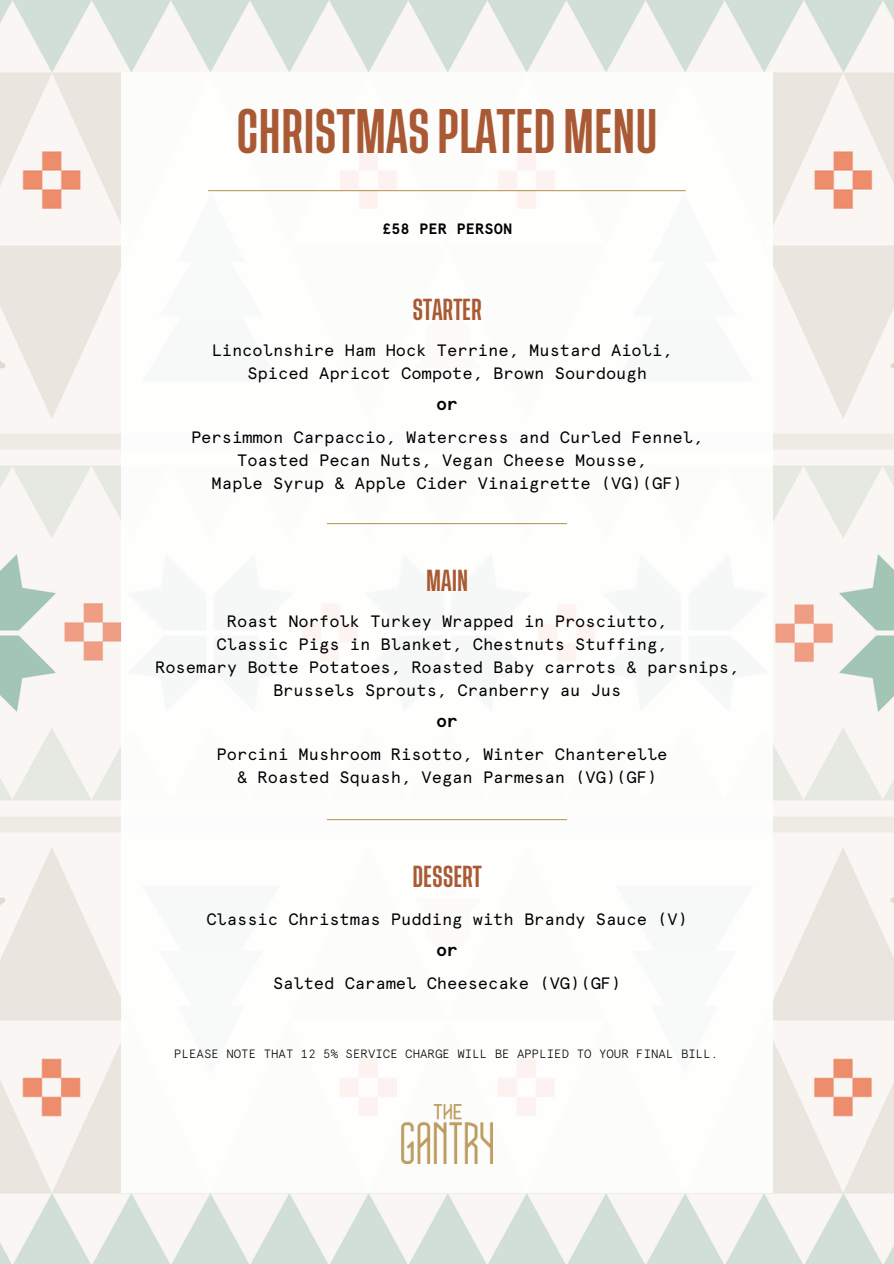
<style>
.page{position:relative;width:894px;height:1264px;background:#fff}
.page>*{position:absolute;margin:0;border:0;box-sizing:border-box;transform-origin:0 0}
.t1{font:500 46.5px "Tusker Grotesk 4500";color:#a95a34}
.t2{font:500 22.5px "Tusker Grotesk 4500";color:#a95a34}
.t3{font:700 18px "Apercu Mono Pro";color:#000}
.t4{font:16.5px/23px "Apercu Mono";color:#000}
.t5{font:700 15px "Apercu Mono Pro";color:#000}
.t6{font:300 12px "Apercu Mono Pro";color:#000}
</style>
<div class="page">
<img style="left:0;top:0;width:893px;height:1263px">
<div style="left:121px;top:72px;width:651px;height:1120px;background:#fff"></div>
<hr style="left:208px;top:190px;width:477px;height:1px;background:#bd9b60">
<hr style="left:327px;top:523px;width:240px;height:1px;background:#bd9b60">
<hr style="left:327px;top:819px;width:240px;height:1px;background:#bd9b60">
<img style="left:402px;top:1104px;width:90px;height:59px">
<h1 class="t1" style="left:236px;top:109px;width:422px">CHRISTMAS PLATED MENU</h1>
<p class="t5" style="left:382px;top:222px;width:132px">£58 PER PERSON</p>
<h2 class="t2" style="left:412px;top:299px;width:71px">STARTER</h2>
<p class="t4" style="left:247px;top:338px;width:426px;text-indent:-36px">Lincolnshire Ham Hock Terrine, Mustard Aioli,<br>Spiced Apricot Compote, Brown Sourdough</p>
<p class="t3" style="left:436px;top:396px;width:24px">or</p>
<p class="t4" style="left:191px;top:425px;width:513px">Persimmon Carpaccio, Watercress and Curled Fennel,</p>
<p class="t4" style="left:237px;top:448px;width:411px">Toasted Pecan Nuts, Vegan Cheese Mousse,</p>
<p class="t4" style="left:211px;top:471px;width:472px">Maple Syrup &amp; Apple Cider Vinaigrette (VG)(GF)</p>
<h2 class="t2" style="left:426px;top:569px;width:43px">MAIN</h2>
<p class="t4" style="left:227px;top:609px;width:442px">Roast Norfolk Turkey Wrapped in Prosciutto,</p>
<p class="t4" style="left:216px;top:632px;width:452px">Classic Pigs in Blanket, Chestnuts Stuffing,</p>
<p class="t4" style="left:155px;top:655px;width:585px">Rosemary Botte Potatoes, Roasted Baby carrots &amp; parsnips,</p>
<p class="t4" style="left:273px;top:678px;width:350px">Brussels Sprouts, Cranberry au Jus</p>
<p class="t3" style="left:436px;top:713px;width:24px">or</p>
<p class="t4" style="left:237px;top:742px;width:432px;text-indent:-20px">Porcini Mushroom Risotto, Winter Chanterelle &amp; Roasted Squash, Vegan Parmesan (VG)(GF)</p>
<h2 class="t2" style="left:412px;top:865px;width:71px">DESSERT</h2>
<p class="t4" style="left:206px;top:907px;width:483px">Classic Christmas Pudding with Brandy Sauce (V)</p>
<p class="t3" style="left:436px;top:942px;width:24px">or</p>
<p class="t4" style="left:273px;top:971px;width:350px">Salted Caramel Cheesecake (VG)(GF)</p>
<p class="t6" style="left:174px;top:1048px;width:545px">PLEASE NOTE THAT 12 5% SERVICE CHARGE WILL BE APPLIED TO YOUR FINAL BILL.</p>
</div>
